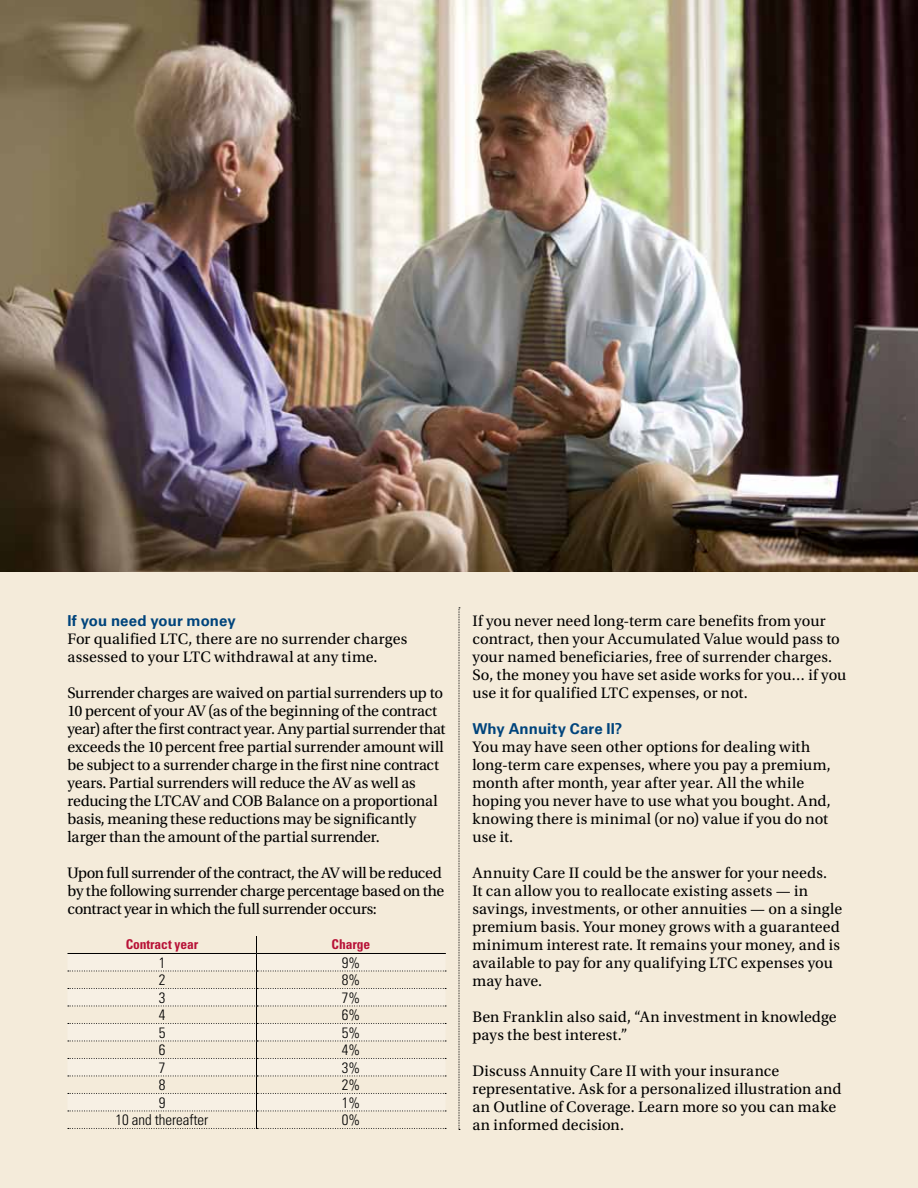
<style>
.page{position:relative;width:918px;height:1188px;background:#fff}
.page>*{position:absolute;margin:0;border:0;box-sizing:border-box;transform-origin:0 0}
.t1{font:15.9px/18px "Utopia Std";letter-spacing:-.005em;color:#000}
.t2{font:15.9px/18px "Utopia Std";letter-spacing:-.025em;color:#000}
.t3{font:15.9px/18px "Utopia Std";letter-spacing:-.03em;color:#000}
.t4{font:300 condensed 15px "Univers LT Std";letter-spacing:-.005em;color:#000}
.t5{font:700 15px "Univers LT Std";letter-spacing:.005em;color:#00447c}
.t6{font:700 condensed 13.5px "Univers LT Std";letter-spacing:-.005em;color:#b81237}
</style>
<div class="page">
<div style="left:0;top:475px;width:918px;height:713px;background:#f4ebda"></div>
<img style="left:0;top:0;width:918px;height:572px">
<svg style="left:68px;top:936px;width:378px;height:193px"></svg>
<hr style="left:68px;top:953px;width:188px;height:1px;background:#000">
<hr style="left:256px;top:953px;width:190px;height:1px;background:#000">
<svg style="left:459px;top:608px;width:1px;height:522px"></svg>
<p class="t5" style="left:68px;top:611px;width:170px">If you need your money</p>
<p class="t1" style="left:68px;top:630px;width:341px">For qualified LTC, there are no surrender charges assessed to your LTC withdrawal at any time.</p>
<p class="t2" style="left:68px;top:684px;width:380px">Surrender charges are waived on partial surrenders up to 10 percent of your AV (as of the beginning of the contract year) after the first contract year. Any partial surrender that exceeds the 10 percent free partial surrender amount will be subject to a surrender charge in the first nine contract years. Partial surrenders will reduce the AV as well as reducing the LTCAV and COB Balance on a proportional basis, meaning these reductions may be significantly larger than the amount of the partial surrender.</p>
<p class="t3" style="left:68px;top:864px;width:378px">Upon full surrender of the contract, the AV will be reduced by the following surrender charge percentage based on the contract year in which the full surrender occurs:</p>
<p class="t6" style="left:126px;top:936px;width:74px">Contract year</p>
<p class="t6" style="left:332px;top:936px;width:40px">Charge</p>
<p class="t4" style="left:159px;top:953px;width:8px">1</p>
<p class="t4" style="left:342px;top:953px;width:20px">9%</p>
<p class="t4" style="left:159px;top:971px;width:8px">2</p>
<p class="t4" style="left:342px;top:971px;width:20px">8%</p>
<p class="t4" style="left:159px;top:988px;width:8px">3</p>
<p class="t4" style="left:342px;top:988px;width:20px">7%</p>
<p class="t4" style="left:159px;top:1006px;width:8px">4</p>
<p class="t4" style="left:342px;top:1006px;width:20px">6%</p>
<p class="t4" style="left:159px;top:1023px;width:8px">5</p>
<p class="t4" style="left:342px;top:1023px;width:20px">5%</p>
<p class="t4" style="left:159px;top:1041px;width:8px">6</p>
<p class="t4" style="left:342px;top:1041px;width:20px">4%</p>
<p class="t4" style="left:159px;top:1058px;width:8px">7</p>
<p class="t4" style="left:342px;top:1058px;width:20px">3%</p>
<p class="t4" style="left:159px;top:1076px;width:8px">8</p>
<p class="t4" style="left:342px;top:1076px;width:20px">2%</p>
<p class="t4" style="left:159px;top:1093px;width:8px">9</p>
<p class="t4" style="left:342px;top:1093px;width:20px">1%</p>
<p class="t4" style="left:116px;top:1111px;width:94px">10 and thereafter</p>
<p class="t4" style="left:342px;top:1111px;width:20px">0%</p>
<p class="t1" style="left:472px;top:612px;width:375px">If you never need long-term care benefits from your contract, then your Accumulated Value would pass to your named beneficiaries, free of surrender charges.<br>So, the money you have set aside works for you… if you use it for qualified LTC expenses, or not.</p>
<p class="t5" style="left:472px;top:719px;width:151px">Why Annuity Care II?</p>
<p class="t1" style="left:472px;top:738px;width:360px">You may have seen other options for dealing with long-term care expenses, where you pay a premium, month after month, year after year. All the while hoping you never have to use what you bought. And, knowing there is minimal (or no) value if you do not use it.</p>
<p class="t1" style="left:472px;top:864px;width:371px">Annuity Care II could be the answer for your needs.<br>It can allow you to reallocate existing assets — in savings, investments, or other annuities — on a single premium basis. Your money grows with a guaranteed minimum interest rate. It remains your money, and is available to pay for any qualifying LTC expenses you may have.</p>
<p class="t1" style="left:472px;top:1008px;width:366px">Ben Franklin also said, “An investment in knowledge pays the best interest.”</p>
<p class="t1" style="left:472px;top:1062px;width:371px">Discuss Annuity Care II with your insurance representative. Ask for a personalized illustration and an Outline of Coverage. Learn more so you can make an informed decision.</p>
</div>
